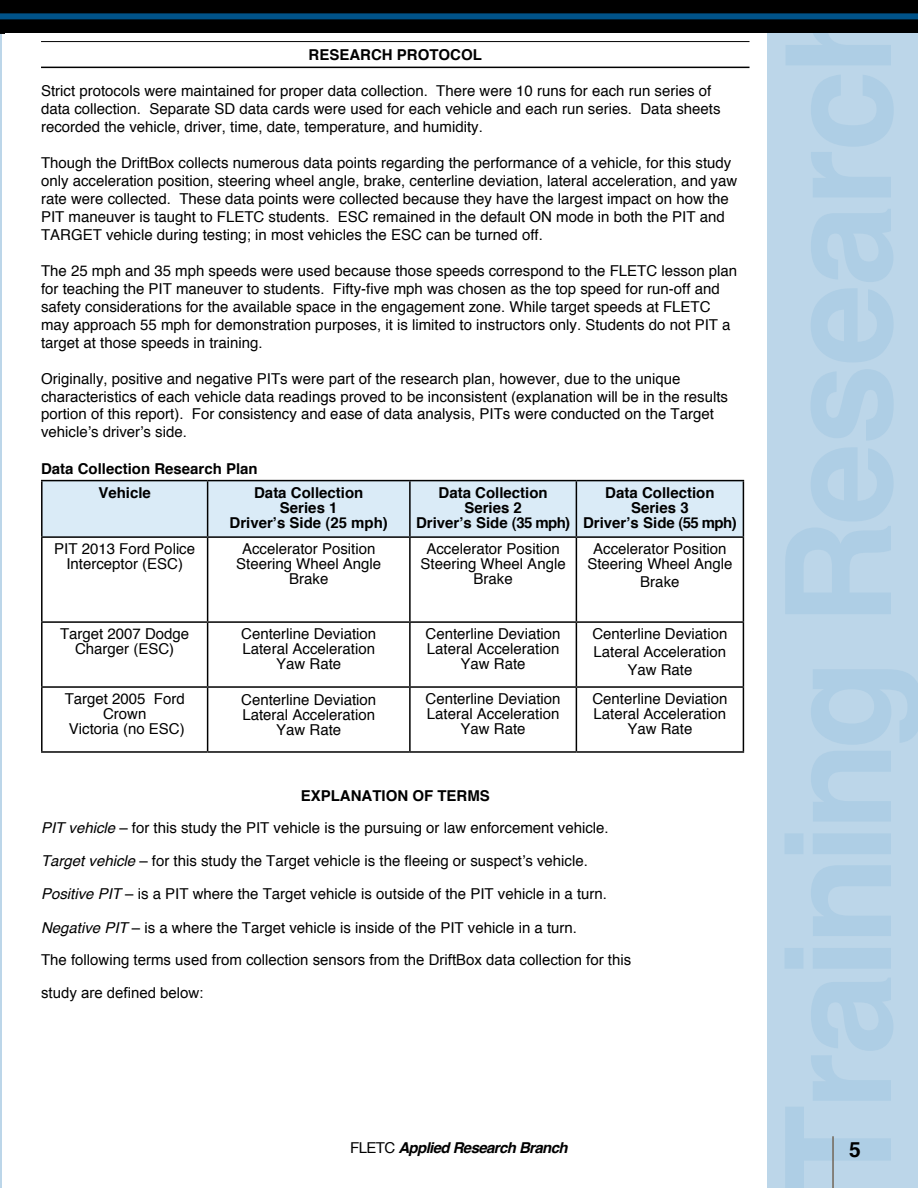
<style>
.page{position:relative;width:918px;height:1188px;background:#fff}
.page>*{position:absolute;margin:0;border:0;box-sizing:border-box;transform-origin:0 0}
.t1{font:700 21px "Helvetica";color:#000}
.t2{font:15px/15px "Helvetica";color:#000;text-align:center}
.t3{font:15px "Arial";color:#000}
.t4{font:700 15px/15px "Helvetica";color:#000;text-align:center}
.t5{font:italic 700 15px "Helvetica";letter-spacing:-.04em;color:#000}
.s1{font-family:"Arial"}
.s2{font-family:"Helvetica"}
.s3{font-weight:700}
.s4{font-style:italic}
.s5{font-weight:400;font-style:normal}
</style>
<div class="page">
<div style="left:767px;top:0;width:151px;height:1188px;background:#bcd6e9"></div>
<hr style="left:0;top:0;width:2px;height:1188px;background:#bcd6e9">
<div style="left:0;top:0;width:918px;height:33px;background:#000"></div>
<div style="left:0;top:13px;width:918px;height:6px;background:#005288"></div>
<hr style="left:832px;top:1136px;width:2px;height:52px;background:#726658">
<hr style="left:41px;top:41px;width:709px;height:1px;background:#000">
<hr style="left:41px;top:67px;width:709px;height:1px;background:#000">
<div style="left:43px;top:481px;width:700px;height:55px;background:#daebf7"></div>
<hr style="left:41px;top:480px;width:167px;height:1px;background:#000">
<hr style="left:41px;top:481px;width:2px;height:55px;background:#000">
<hr style="left:208px;top:480px;width:202px;height:1px;background:#000">
<hr style="left:207px;top:481px;width:1px;height:55px;background:#000">
<hr style="left:410px;top:480px;width:166px;height:1px;background:#000">
<hr style="left:409px;top:481px;width:2px;height:55px;background:#000">
<hr style="left:576px;top:480px;width:168px;height:1px;background:#000">
<hr style="left:576px;top:481px;width:1px;height:55px;background:#000">
<hr style="left:743px;top:481px;width:1px;height:55px;background:#000">
<hr style="left:41px;top:536px;width:167px;height:2px;background:#000">
<hr style="left:41px;top:538px;width:2px;height:83px;background:#000">
<hr style="left:208px;top:536px;width:202px;height:2px;background:#000">
<hr style="left:207px;top:538px;width:1px;height:83px;background:#000">
<hr style="left:410px;top:536px;width:166px;height:2px;background:#000">
<hr style="left:409px;top:538px;width:2px;height:83px;background:#000">
<hr style="left:576px;top:536px;width:168px;height:2px;background:#000">
<hr style="left:576px;top:538px;width:1px;height:83px;background:#000">
<hr style="left:743px;top:538px;width:1px;height:83px;background:#000">
<hr style="left:41px;top:621px;width:167px;height:2px;background:#000">
<hr style="left:41px;top:623px;width:2px;height:63px;background:#000">
<hr style="left:208px;top:621px;width:202px;height:2px;background:#000">
<hr style="left:207px;top:623px;width:1px;height:63px;background:#000">
<hr style="left:410px;top:621px;width:166px;height:2px;background:#000">
<hr style="left:409px;top:623px;width:2px;height:63px;background:#000">
<hr style="left:576px;top:621px;width:168px;height:2px;background:#000">
<hr style="left:576px;top:623px;width:1px;height:63px;background:#000">
<hr style="left:743px;top:623px;width:1px;height:63px;background:#000">
<hr style="left:41px;top:686px;width:167px;height:2px;background:#000">
<hr style="left:41px;top:688px;width:2px;height:63px;background:#000">
<hr style="left:208px;top:686px;width:202px;height:2px;background:#000">
<hr style="left:207px;top:688px;width:1px;height:63px;background:#000">
<hr style="left:410px;top:686px;width:166px;height:2px;background:#000">
<hr style="left:409px;top:688px;width:2px;height:63px;background:#000">
<hr style="left:576px;top:686px;width:168px;height:2px;background:#000">
<hr style="left:576px;top:688px;width:1px;height:63px;background:#000">
<hr style="left:743px;top:688px;width:1px;height:63px;background:#000">
<hr style="left:41px;top:751px;width:167px;height:2px;background:#000">
<hr style="left:208px;top:751px;width:202px;height:2px;background:#000">
<hr style="left:410px;top:751px;width:166px;height:2px;background:#000">
<hr style="left:576px;top:751px;width:168px;height:2px;background:#000">
<p class="t4" style="left:309px;top:47px;width:175px">RESEARCH PROTOCOL</p>
<p class="t2" style="left:41px;top:82px;width:681px;line-height:18px;text-align:left">Strict protocols were maintained for proper data collection. There were 10 runs for each run series of data collection. Separate SD data cards were used for each vehicle and each run series. Data sheets recorded the vehicle, driver, time, date, temperature, and humidity.</p>
<p class="t2" style="left:41px;top:154px;width:698px;line-height:18px;text-align:left">Though the DriftBox collects numerous data points regarding the performance of a vehicle, for this study only acceleration position, steering wheel angle, brake, centerline deviation, lateral acceleration, and yaw rate were collected. These data points were collected because they have the largest impact on how the PIT maneuver is taught to FLETC students. ESC remained in the default ON mode in both the PIT and TARGET vehicle during testing; in most vehicles the ESC can be turned off.</p>
<p class="t2" style="left:41px;top:262px;width:698px;line-height:18px;text-align:left">The 25 mph and 35 mph speeds were used <span class="s1">because</span> those speeds correspond to the FLETC lesson plan for teaching the PIT maneuver to students. Fifty-five mph was chosen as the top speed for run-off and safety considerations for the available space in the engagement zone. While target speeds at FLETC may approach 55 mph for demonstration purposes, it is limited to instructors only<span class="s1">. S</span>tudents do not PIT a target at those speeds in training.</p>
<p class="t2" style="left:41px;top:372px;width:641px">Originally, positive and negative PITs were <span class="s1">part of the research plan</span>, however, due to the <span class="s1">unique</span></p>
<p class="t3" style="left:41px;top:386px;width:689px">characteristics of each vehicle <span class="s2">data</span> readings <span class="s2">proved to be in</span>consistent <span class="s2">(explanation will be in the results</span></p>
<p class="t2" style="left:41px;top:406px;width:674px;line-height:17.9px;text-align:left">portion of this report). For consistency and ease of data analysis<span class="s1">,</span> PITs were conducted on the Target vehicle’s driver’s side.</p>
<p class="t4" style="left:98px;top:457px;width:161px;line-height:24px;text-align:left;text-indent:-57px">Data Collection Research Plan<br>Vehicle</p>
<p class="t4" style="left:230px;top:485px;width:160px">Data Collection<br>Series 1<br>Driver’s Side (25 mph)</p>
<p class="t4" style="left:416px;top:485px;width:156px">Data Collection<br>Series 2<br>Driver’s Side (35 mph)</p>
<p class="t4" style="left:583px;top:485px;width:155px">Data Collection<br>Series 3<br>Driver’s Side (55 mph)</p>
<p class="t2" style="left:54px;top:542px;width:142px">PIT 2013 Ford Police<br>Interceptor (ESC)</p>
<p class="t2" style="left:236px;top:542px;width:147px">Accelerator Position<br>Steering Wheel Angle<br>Brake</p>
<p class="t2" style="left:421px;top:542px;width:147px">Accelerator Position<br>Steering Wheel Angle<br>Brake</p>
<p class="t2" style="left:587px;top:542px;width:147px">Accelerator Position<br>Steering Wheel Angle</p>
<p class="t2" style="left:640px;top:575px;width:41px">Brake</p>
<p class="t2" style="left:60px;top:627px;width:131px">Target 2007 Dodge<br>Charger (ESC)</p>
<p class="t2" style="left:241px;top:627px;width:137px">Centerline Deviation<br>Lateral Acceleration<br>Yaw Rate</p>
<p class="t2" style="left:426px;top:627px;width:137px">Centerline Deviation<br>Lateral Acceleration<br>Yaw Rate</p>
<p class="t2" style="left:592px;top:626px;width:137px;line-height:18px">Centerline Deviation<br>Lateral Acceleration<br>Yaw Rate</p>
<p class="t2" style="left:65px;top:692px;width:122px">Target 2005 Ford<br>Crown<br>Victoria (no ESC)</p>
<p class="t2" style="left:241px;top:693px;width:137px">Centerline Deviation<br>Lateral Acceleration<br>Yaw Rate</p>
<p class="t2" style="left:426px;top:692px;width:137px">Centerline Deviation<br>Lateral Acceleration<br>Yaw Rate</p>
<p class="t2" style="left:592px;top:692px;width:137px">Centerline Deviation<br>Lateral Acceleration<br>Yaw Rate</p>
<p class="t2" style="left:41px;top:780px;width:569px;line-height:32.4px;text-align:left;text-indent:260px"><span class="s3">EXPLANATION OF TERMS<br></span><span class="s4">PIT vehicle</span> – for this study the PIT vehicle is the pursuing or law enforcement vehicle.</p>
<p class="t2" style="left:41px;top:845px;width:568px;line-height:33px;text-align:left"><span class="s4">Target vehicle</span> – for this study the Target vehicle is the fleeing or suspect’s vehicle.<br><span class="s4">Positive PIT</span> – is a PIT where the Target vehicle is outside of the PIT vehicle in a turn.</p>
<p class="t2" style="left:41px;top:920px;width:538px"><span class="s4">Negative PIT</span> – is a where the Target vehicle is inside of the PIT vehicle in a turn.</p>
<p class="t3" style="left:41px;top:950px;width:592px"><span class="s2">The following</span> terms used from collection sensors from the DriftBox data collection for this</p>
<p class="t3" style="left:41px;top:983px;width:164px">study are defined below:</p>
<p class="t5" style="left:350px;top:1135px;width:219px"><span class="s5">FLETC</span> Applied Research Branch</p>
<h1 class="t1" style="left:849px;top:1132px;width:13px">5</h1>
</div>
